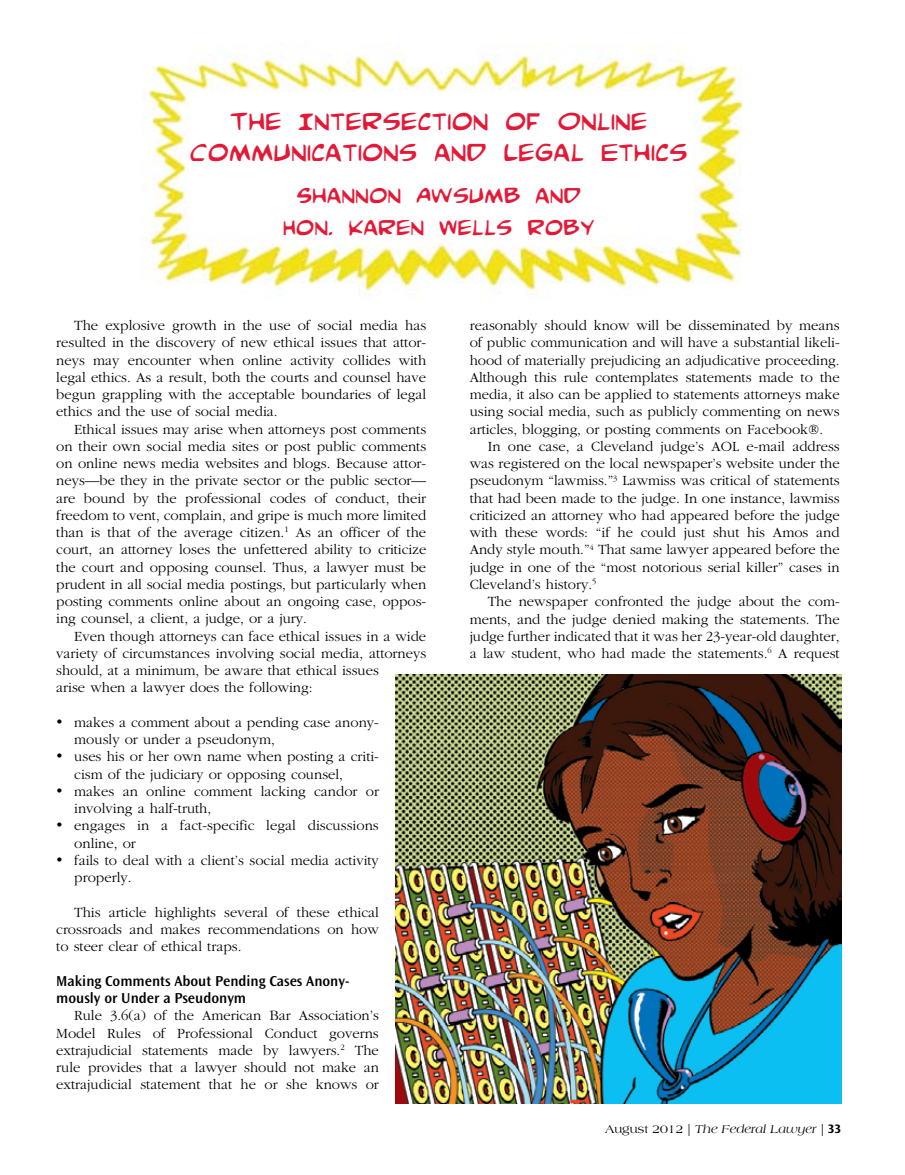
<style>
.page{position:relative;width:905px;height:1175px;background:#fff}
.page>*{position:absolute;margin:0;border:0;box-sizing:border-box;transform-origin:0 0}
.t1{font:36px/31.5px "Comic Book Commando";color:#e31937;text-align:center}
.t2{font:31.5px/31.5px "Comic Book Commando";color:#e31937;text-align:center}
.t3{font:600 15px/17.2px "Ocean Sans Std";color:#000}
.t4{font:300 14.7px/17.2px "Garamond";color:#000;text-align:justify}
.t5{font:italic 12px "Americana";color:#000}
.s1{font-style:normal}
.s2{font-family:"Ocean Sans Std";font-weight:700;font-style:normal;font-size:12.75px}
</style>
<div class="page">
<img style="left:395px;top:674px;width:446px;height:429px">
<img style="left:141px;top:43px;width:602px;height:257px">
<h1 class="t1" style="left:190px;top:101px;width:500px">The Intersection of Online<br>Communications and Legal Ethics</h1>
<h2 class="t2" style="left:283px;top:176px;width:313px">Shannon Awsumb and<br>Hon. Karen Wells Roby</h2>
<p class="t4" style="left:56px;top:317px;width:371px;text-indent:18px">The explosive growth in the use of social media has resulted in the discovery of new ethical issues that attor&shy;neys may encounter when online activity collides with legal ethics. As a result, both the courts and counsel have begun grappling with the acceptable boundaries of legal ethics and the use of social media.</p>
<p class="t4" style="left:56px;top:420px;width:371px;text-indent:18px">Ethical issues may arise when attorneys post comments on their own social media sites or post public comments on online news media websites and blogs. Because attor&shy;neys—be they in the private sector or the public sector— are bound by the professional codes of conduct, their freedom to vent, complain, and gripe is much more limited than is that of the average citizen.<sup>1</sup> As an officer of the court, an attorney loses the unfettered ability to criticize the court and opposing counsel. Thus, a lawyer must be prudent in all social media postings, but particularly when posting comments online about an ongoing case, oppos&shy;ing counsel, a client, a judge, or a jury.</p>
<p class="t4" style="left:56px;top:627px;width:371px;text-align:left;text-indent:18px">Even though attorneys can face ethical issues in a wide variety of circumstances involving social media, attorneys should, at a minimum, be aware that ethical issues<br>arise when a lawyer does the following:</p>
<p class="t4" style="left:74px;top:714px;width:306px;text-indent:-18px">• makes a comment about a pending case anony&shy;mously or under a pseudonym,</p>
<p class="t4" style="left:74px;top:748px;width:306px;text-indent:-18px">• uses his or her own name when posting a criti&shy;cism of the judiciary or opposing counsel,</p>
<p class="t4" style="left:74px;top:783px;width:306px;text-indent:-18px">• makes an online comment lacking candor or involving a half-truth,</p>
<p class="t4" style="left:74px;top:817px;width:306px;text-indent:-18px">• engages in a fact-specific legal discussions online, or</p>
<p class="t4" style="left:74px;top:852px;width:306px;text-indent:-18px">• fails to deal with a client’s social media activity properly.</p>
<p class="t4" style="left:56px;top:903px;width:324px;text-indent:18px">This article highlights several of these ethical crossroads and makes recommendations on how to steer clear of ethical traps.</p>
<p class="t3" style="left:56px;top:972px;width:294px">Making Comments About Pending Cases Anony&shy;mously or Under a Pseudonym</p>
<p class="t4" style="left:56px;top:1007px;width:324px;text-indent:18px">Rule 3.6(a) of the American Bar Association’s Model Rules of Professional Conduct governs extrajudicial statements made by lawyers.<sup>2</sup> The rule provides that a lawyer should not make an extrajudicial statement that he or she knows or</p>
<p class="t4" style="left:469px;top:317px;width:371px">reasonably should know will be disseminated by means of public communication and will have a substantial likeli&shy;hood of materially prejudicing an adjudicative proceeding.<br>Although this rule contemplates statements made to the media, it also can be applied to statements attorneys make using social media, such as publicly commenting on news articles, blogging, or posting comments on Facebook®.</p>
<p class="t4" style="left:469px;top:438px;width:371px;text-indent:18px">In one case, a Cleveland judge’s AOL e-mail address was registered on the local newspaper’s website under the pseudonym “lawmiss.”<sup>3</sup> Lawmiss was critical of statements that had been made to the judge. In one instance, lawmiss criticized an attorney who had appeared before the judge with these words: “if he could just shut his Amos and Andy style mouth.”<sup>4</sup> That same lawyer appeared before the judge in one of the “most notorious serial killer” cases in Cleveland’s history.<sup>5</sup></p>
<p class="t4" style="left:469px;top:593px;width:371px;text-indent:18px">The newspaper confronted the judge about the com&shy;ments, and the judge denied making the statements. The judge further indicated that it was her 23-year-old daughter, a law student, who had made the statements.<sup>6</sup> A request</p>
<p class="t5" style="left:605px;top:1121px;width:238px"><span class="s1">August 2012 |</span> The Federal Lawyer <span class="s1">|</span> <span class="s2">33</span></p>
</div>
